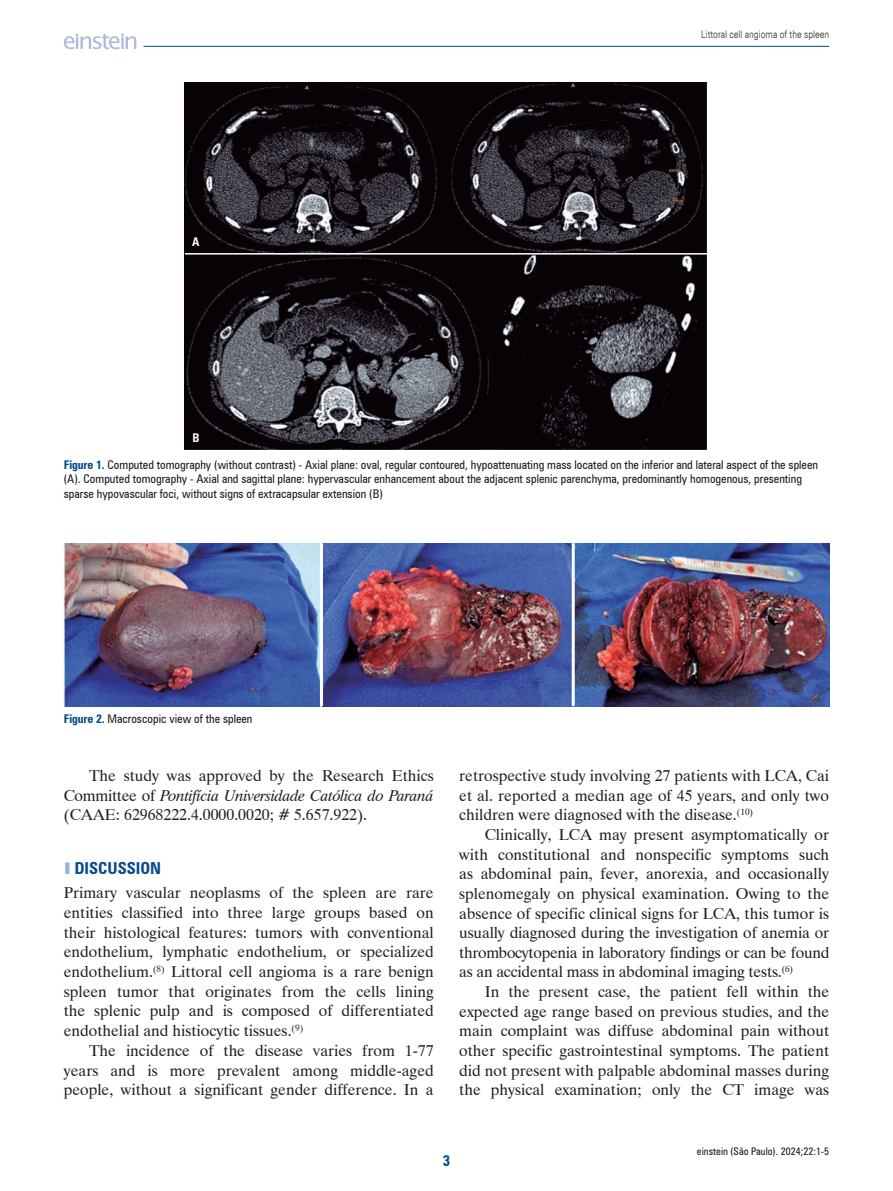
<style>
.page{position:relative;width:893px;height:1191px;background:#fff}
.page>*{position:absolute;margin:0;border:0;box-sizing:border-box;transform-origin:0 0}
.t1{font:700 condensed 16.5px "Zurich BT";color:#004a8b}
.t2{font:15.75px/19.6px "Dutch 801 BT";color:#231f20;text-align:justify}
.t3{font:700 condensed 15px "Zurich BT";color:#004a8b}
.t4{font:condensed 12px/14.2px "Zurich BT";color:#231f20}
.t5{font:700 condensed 12px "Zurich BT";color:#fff}
.t6{font:300 10.5px "Zurich BT";color:#231f20;scale:.8 1}
.t7{font:condensed 10.5px "Zurich BT";color:#231f20}
.s1{font-weight:700;color:#004a8b}
.s2{font-style:italic}
.s3{color:#a2b0d2}
</style>
<div class="page">
<svg style="left:64px;top:34px;width:72px;height:15px"></svg>
<hr style="left:143px;top:46px;width:686px;height:1px;background:#004a8b">
<img style="left:64px;top:543px;width:765px;height:163px">
<hr style="left:320px;top:543px;width:3px;height:163px;background:#fff">
<hr style="left:572px;top:543px;width:3px;height:163px;background:#fff">
<img style="left:185px;top:83px;width:522px;height:366px">
<hr style="left:185px;top:253px;width:525px;height:1px;background:#fff">
<p class="t5" style="left:192px;top:235px;width:9px">A</p>
<p class="t5" style="left:192px;top:430px;width:9px">B</p>
<p class="t6" style="left:701px;top:28px;width:162px">Littoral cell angioma of the spleen</p>
<p class="t4" style="left:64px;top:457px;width:756px"><span class="s1">Figure 1.</span> Computed tomography (without contrast) - Axial plane: oval, regular contoured, hypoattenuating mass located on the inferior and lateral aspect of the spleen (A). Computed tomography - Axial and sagittal plane: hypervascular enhancement about the adjacent splenic parenchyma, predominantly homogenous, presenting sparse hypovascular foci, without signs of extracapsular extension (B)</p>
<p class="t4" style="left:64px;top:712px;width:190px"><span class="s1">Figure 2.</span> Macroscopic view of the spleen</p>
<p class="t2" style="left:64px;top:765px;width:371px;text-indent:26px">The study was approved by the Research Ethics Committee of <span class="s2">Pontifícia Universidade Católica do Paraná </span>(CAAE: 62968222.4.0000.0020; # 5.657.922).</p>
<p class="t1" style="left:64px;top:858px;width:99px"><span class="s3">❚</span> DISCUSSION</p>
<p class="t2" style="left:64px;top:882px;width:371px">Primary vascular neoplasms of the spleen are rare entities classified into three large groups based on their histological features: tumors with conventional endothelium, lymphatic endothelium, or specialized endothelium.<sup>(8)</sup> Littoral cell angioma is a rare benign spleen tumor that originates from the cells lining the splenic pulp and is composed of differentiated endothelial and histiocytic tissues.<sup>(9)</sup></p>
<p class="t2" style="left:64px;top:1040px;width:371px;text-indent:26px">The incidence of the disease varies from 1-77 years and is more prevalent among middle-aged people, without a significant gender difference. In a</p>
<p class="t2" style="left:459px;top:765px;width:371px">retrospective study involving 27 patients with LCA, Cai et al. reported a median age of 45 years, and only two children were diagnosed with the disease.<sup>(10)</sup></p>
<p class="t2" style="left:459px;top:824px;width:372px;text-indent:26px">Clinically, LCA may present asymptomatically or with constitutional and nonspecific symptoms such as abdominal pain, fever, anorexia, and occasionally splenomegaly on physical examination. Owing to the absence of specific clinical signs for LCA, this tumor is usually diagnosed during the investigation of anemia or thrombocytopenia in laboratory findings or can be found as an accidental mass in abdominal imaging tests.<sup>(6)</sup></p>
<p class="t2" style="left:459px;top:981px;width:371px;text-indent:26px">In the present case, the patient fell within the expected age range based on previous studies, and the main complaint was diffuse abdominal pain without other specific gastrointestinal symptoms. The patient did not present with palpable abdominal masses during the physical examination; only the CT image was</p>
<p class="t3" style="left:443px;top:1151px;width:9px">3</p>
<p class="t7" style="left:697px;top:1144px;width:134px">einstein (São Paulo). 2024;22:1-5</p>
</div>
